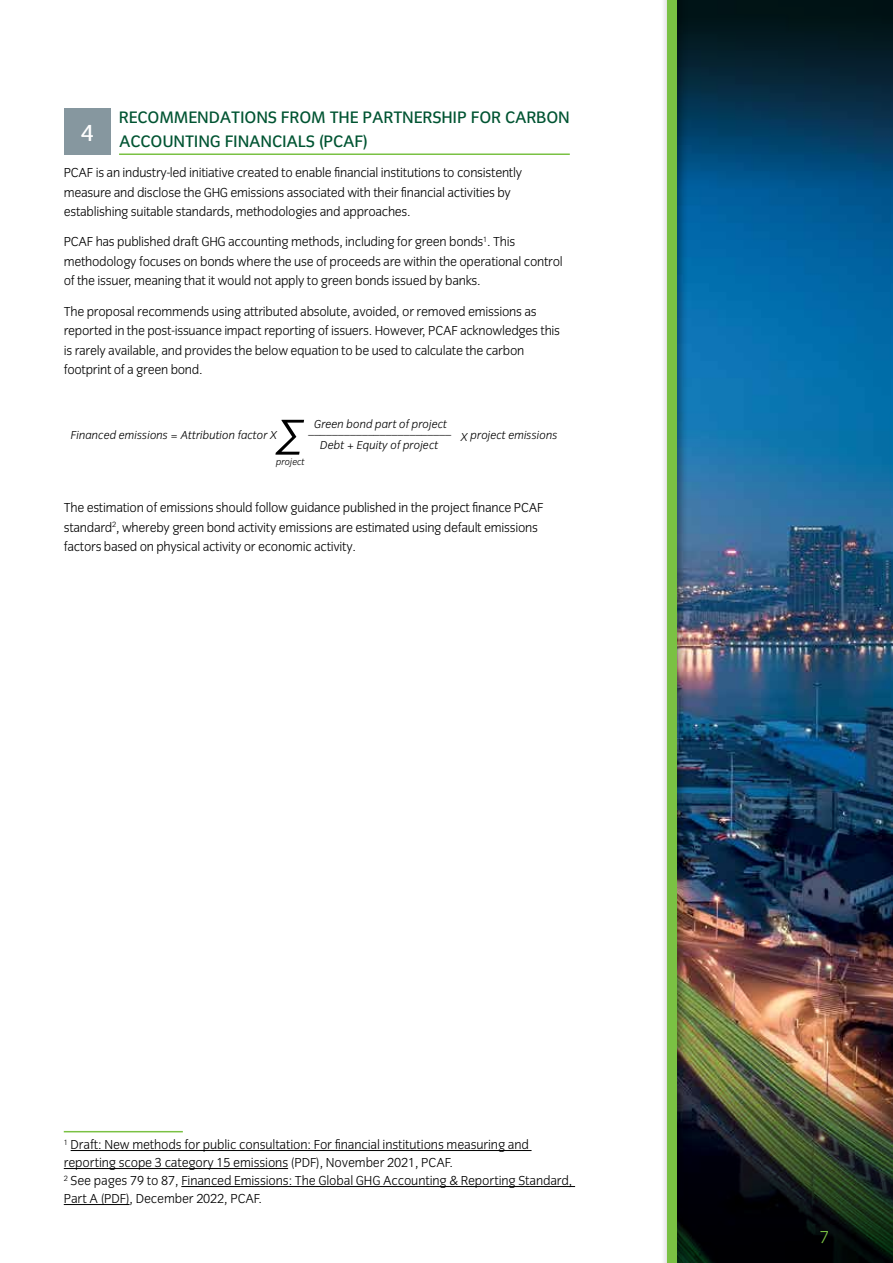
<style>
.page{position:relative;width:893px;height:1263px;background:#fff}
.page>*{position:absolute;margin:0;border:0;box-sizing:border-box;transform-origin:0 0}
.t1{font:italic 52.2px "Congress Sans Light Std";color:#000}
.t2{font:24px "Congress Sans Std";color:#fff}
.t3{font:18px "Congress Sans Light Std";color:#7ac143}
.t4{font:17.25px/24px "Congress Sans Std";letter-spacing:-.01em;color:#005432}
.t5{font:13.5px/19.5px "Congress Sans Light Std";letter-spacing:-.02em;color:#000}
.t6{font:italic 11.85px "Congress Sans Light Std";color:#000}
.t7{font:italic 9.75px "Congress Sans Light Std";color:#000}
</style>
<div class="page">
<img style="left:688px;top:304px;width:205px;height:656px">
<img style="left:688px;top:960px;width:205px;height:303px">
<svg style="left:688px;top:0;width:205px;height:304px;background:#02436b"></svg>
<div style="left:661px;top:0;width:27px;height:1263px;background:#000;opacity:.45"></div>
<div style="left:667px;top:0;width:9px;height:1263px;background:#7ac143"></div>
<hr style="left:119px;top:153px;width:451px;height:2px;background:#7ac143">
<div style="left:64px;top:108px;width:47px;height:47px;background:#86979f"></div>
<hr style="left:64px;top:1131px;width:119px;height:1px;background:#7ac143">
<hr style="left:71px;top:1150px;width:461px;height:1px;background:#000">
<hr style="left:64px;top:1168px;width:224px;height:1px;background:#000">
<hr style="left:181px;top:1186px;width:394px;height:1px;background:#000">
<hr style="left:64px;top:1204px;width:66px;height:1px;background:#000">
<p class="t4" style="left:119px;top:106px;width:452px">RECOMMENDATIONS FROM THE PARTNERSHIP FOR CARBON<br>ACCOUNTING FINANCIALS (PCAF)</p>
<p class="t5" style="left:64px;top:163px;width:460px">PCAF is an industry-led initiative created to enable financial institutions to consistently measure and disclose the GHG emissions associated with their financial activities by establishing suitable standards, methodologies and approaches.</p>
<p class="t5" style="left:64px;top:232px;width:500px">PCAF has published draft GHG accounting methods, including for green bonds<sup>1</sup>. This methodology focuses on bonds where the use of proceeds are within the operational control of the issuer, meaning that it would not apply to green bonds issued by banks.</p>
<p class="t5" style="left:64px;top:302px;width:498px">The proposal recommends using attributed absolute, avoided, or removed emissions as reported in the post-issuance impact reporting of issuers. However, PCAF acknowledges this is rarely available, and provides the below equation to be used to calculate the carbon footprint of a green bond.</p>
<h2 class="t2" style="left:81px;top:120px;width:14px">4</h2>
<p class="t6" style="left:314px;top:417px;width:134px">Green bond part of project</p>
<p class="t6" style="left:309px;top:423px;width:145px">________________________</p>
<h1 class="t1" style="left:277px;top:406px;width:29px">∑</h1>
<p class="t6" style="left:71px;top:428px;width:208px">Financed emissions = Attribution factor X</p>
<p class="t6" style="left:461px;top:428px;width:98px">X project emissions</p>
<p class="t6" style="left:320px;top:438px;width:119px">Debt + Equity of project</p>
<p class="t7" style="left:276px;top:456px;width:30px">project</p>
<p class="t5" style="left:64px;top:498px;width:481px">The estimation of emissions should follow guidance published in the project finance PCAF standard<sup>2</sup>, whereby green bond activity emissions are estimated using default emissions factors based on physical activity or economic activity.</p>
<p class="t5" style="left:64px;top:1136px;width:510px;line-height:18px"><sup>1</sup> Draft: New methods for public consultation: For financial institutions measuring and reporting scope 3 category 15 emissions (PDF), November 2021, PCAF.<br><sup>2</sup> See pages 79 to 87, Financed Emissions: The Global GHG Accounting &amp; Reporting Standard, Part A (PDF), December 2022, PCAF.</p>
<h3 class="t3" style="left:820px;top:1227px;width:11px">7</h3>
</div>
